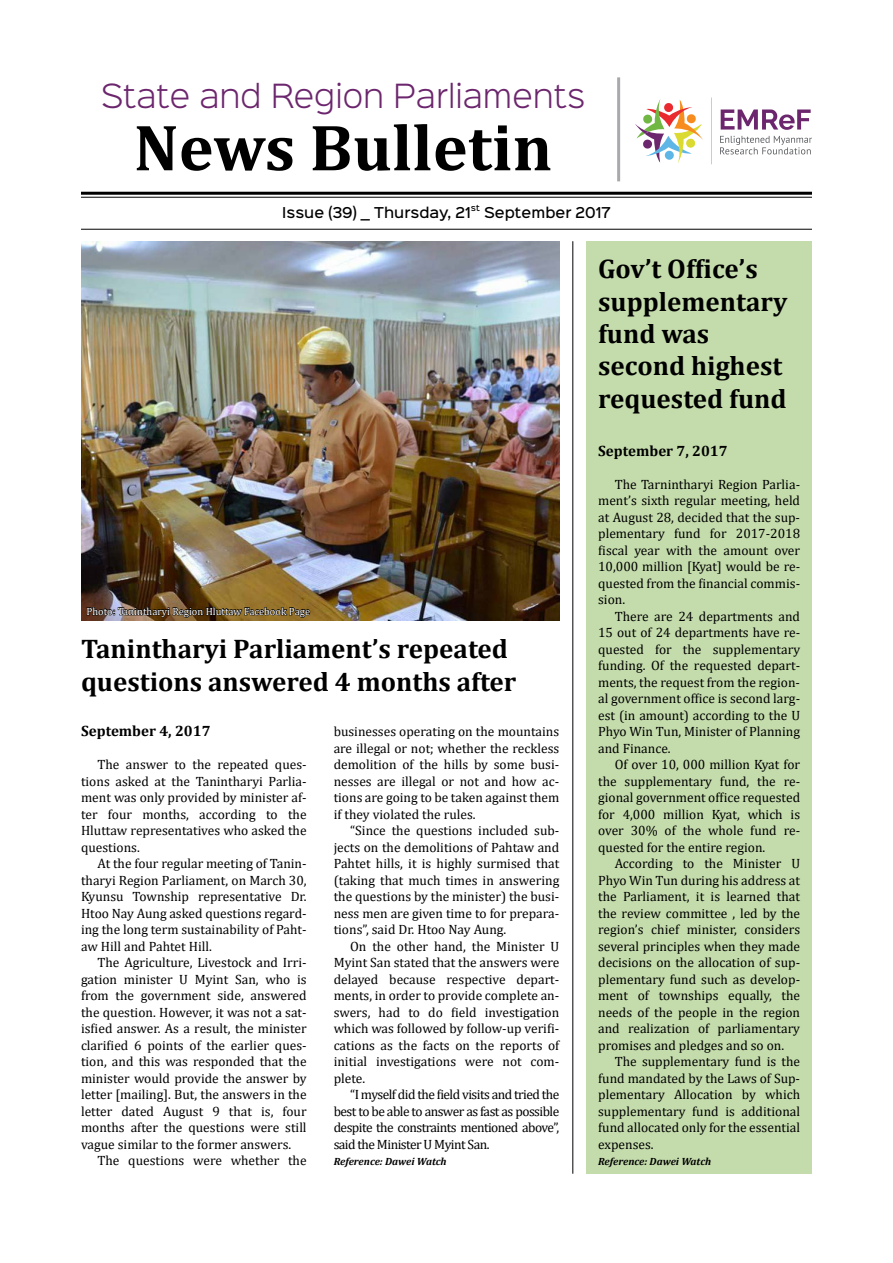
<style>
.page{position:relative;width:893px;height:1263px;background:#fff}
.page>*{position:absolute;margin:0;border:0;box-sizing:border-box;transform-origin:0 0}
.t1{font:700 66px "Cambria";color:#000}
.t2{font:300 30px "Sinkin Sans 300";color:#6c266d}
.t3{font:700 27px/32.4px "Cambria";color:#000}
.t4{font:700 15px "Cambria";color:#000}
.t5{font:13.5px/16.5px "Cambria";color:#000;text-align:justify}
.t6{font:500 13.5px "Sinkin Sans 500";color:#000}
.t7{font:10.5px "Cambria";color:#fff}
.t8{font:italic 700 10.5px "Cambria";color:#000}
.t9{font:500 7.8px "Sinkin Sans 500";color:#000}
</style>
<div class="page">
<div style="left:586px;top:241px;width:226px;height:933px;background:#c4dcac"></div>
<svg style="left:720px;top:136px;width:92px;height:18px"></svg>
<svg style="left:721px;top:109px;width:90px;height:21px"></svg>
<svg style="left:635px;top:99px;width:68px;height:64px"></svg>
<hr style="left:711px;top:98px;width:1px;height:66px;background:#cdcccb">
<hr style="left:617px;top:77px;width:3px;height:104px;background:#a7a9ac">
<hr style="left:81px;top:192px;width:731px;height:3px;background:#000">
<hr style="left:81px;top:197px;width:731px;height:1px;background:#000">
<hr style="left:81px;top:229px;width:731px;height:1px;background:#000">
<img style="left:81px;top:241px;width:478px;height:380px">
<svg style="left:86px;top:607px;width:224px;height:11px;background:#48361e"></svg>
<hr style="left:573px;top:241px;width:1px;height:933px;background:#000">
<h2 class="t2" style="left:101px;top:71px;width:486px">State and Region Parliaments</h2>
<h1 class="t1" style="left:134px;top:101px;width:420px">News Bulletin</h1>
<p class="t6" style="left:282px;top:201px;width:190px">Issue (39) _ Thursday, 21</p>
<p class="t9" style="left:471px;top:201px;width:11px">st</p>
<p class="t6" style="left:484px;top:201px;width:128px">September 2017</p>
<p class="t7" style="left:86px;top:605px;width:225px">Photo: Tanintharyi Region Hluttaw Facebook Page</p>
<h3 class="t3" style="left:81px;top:632px;width:437px">Tanintharyi Parliament’s repeated questions answered 4 months after</h3>
<p class="t4" style="left:81px;top:720px;width:131px">September 4, 2017</p>
<p class="t5" style="left:81px;top:756px;width:227px;text-indent:16px">The answer to the repeated ques&shy;tions asked at the Tanintharyi Parlia&shy;ment was only provided by minister af&shy;ter four months, according to the Hluttaw representatives who asked the questions.</p>
<p class="t5" style="left:81px;top:855px;width:227px;text-indent:16px">At the four regular meeting of Tanin&shy;tharyi Region Parliament, on March 30, Kyunsu Township representative Dr.<br>Htoo Nay Aung asked questions regard&shy;ing the long term sustainability of Paht&shy;aw Hill and Pahtet Hill.</p>
<p class="t5" style="left:81px;top:954px;width:227px;text-indent:16px">The Agriculture, Livestock and Irri&shy;gation minister U Myint San, who is from the government side, answered the question. However, it was not a sat&shy;isfied answer. As a result, the minister clarified 6 points of the earlier ques&shy;tion, and this was responded that the minister would provide the answer by letter [mailing]. But, the answers in the letter dated August 9 that is, four months after the questions were still vague similar to the former answers.</p>
<p class="t5" style="left:98px;top:1152px;width:211px">The questions were whether the</p>
<p class="t5" style="left:334px;top:723px;width:227px">businesses operating on the mountains are illegal or not; whether the reckless demolition of the hills by some busi&shy;nesses are illegal or not and how ac&shy;tions are going to be taken against them if they violated the rules.</p>
<p class="t5" style="left:334px;top:822px;width:227px;text-indent:16px">“Since the questions included sub&shy;jects on the demolitions of Pahtaw and Pahtet hills, it is highly surmised that (taking that much times in answering the questions by the minister) the busi&shy;ness men are given time to for prepara&shy;tions”, said Dr. Htoo Nay Aung.</p>
<p class="t5" style="left:334px;top:938px;width:227px;text-indent:16px">On the other hand, the Minister U Myint San stated that the answers were delayed because respective depart&shy;ments, in order to provide complete an&shy;swers, had to do field investigation which was followed by follow-up verifi&shy;cations as the facts on the reports of initial investigations were not com&shy;plete.</p>
<p class="t5" style="left:334px;top:1086px;width:227px;text-indent:16px">“I myself did the field visits and tried the best to be able to answer as fast as possible despite the constraints mentioned above”, said the Minister U Myint San.</p>
<p class="t8" style="left:334px;top:1154px;width:115px">Reference: Dawei Watch</p>
<h3 class="t3" style="left:598px;top:252px;width:191px">Gov’t Office’s supplementary fund was second highest requested fund</h3>
<p class="t4" style="left:598px;top:440px;width:131px">September 7, 2017</p>
<p class="t5" style="left:598px;top:476px;width:203px;text-indent:16px">The Tarnintharyi Region Parlia&shy;ment’s sixth regular meeting, held at August 28, decided that the sup&shy;plementary fund for 2017-2018 fiscal year with the amount over 10,000 million [Kyat] would be re&shy;quested from the financial commis&shy;sion.</p>
<p class="t5" style="left:598px;top:608px;width:203px;text-indent:16px">There are 24 departments and 15 out of 24 departments have re&shy;quested for the supplementary funding. Of the requested depart&shy;ments, the request from the region&shy;al government office is second larg&shy;est (in amount) according to the U Phyo Win Tun, Minister of Planning and Finance.</p>
<p class="t5" style="left:598px;top:756px;width:203px;text-indent:16px">Of over 10, 000 million Kyat for the supplementary fund, the re&shy;gional government office requested for 4,000 million Kyat, which is over 30% of the whole fund re&shy;quested for the entire region.</p>
<p class="t5" style="left:598px;top:855px;width:203px;text-indent:16px">According to the Minister U Phyo Win Tun during his address at the Parliament, it is learned that the review committee , led by the region’s chief minister, considers several principles when they made decisions on the allocation of sup&shy;plementary fund such as develop&shy;ment of townships equally, the needs of the people in the region and realization of parliamentary promises and pledges and so on.</p>
<p class="t5" style="left:598px;top:1053px;width:203px;text-indent:16px">The supplementary fund is the fund mandated by the Laws of Sup&shy;plementary Allocation by which supplementary fund is additional fund allocated only for the essential expenses.</p>
<p class="t8" style="left:598px;top:1154px;width:115px">Reference: Dawei Watch</p>
</div>
